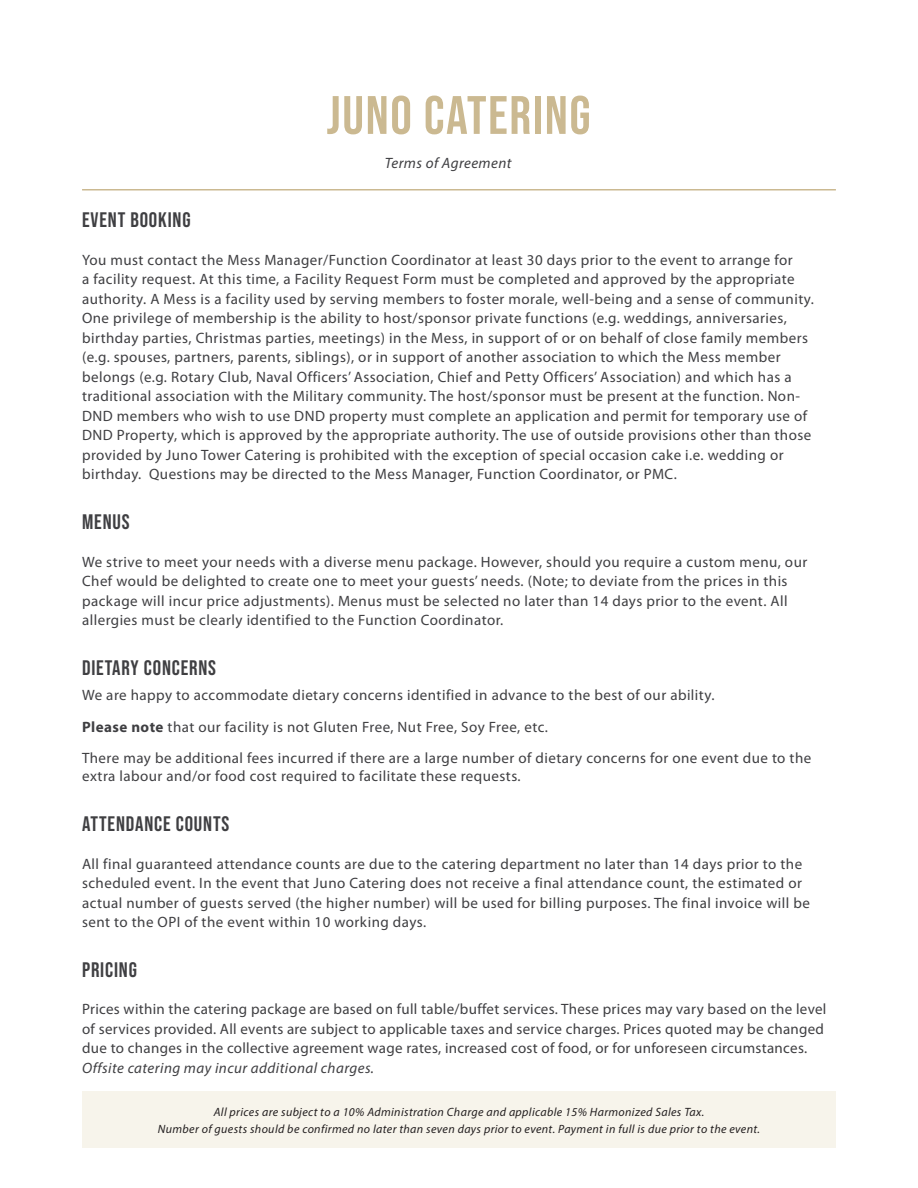
<style>
.page{position:relative;width:918px;height:1188px;background:#fff}
.page>*{position:absolute;margin:0;border:0;box-sizing:border-box;transform-origin:0 0}
.t1{font:54px "Bebas Neue";letter-spacing:.03em;color:#cbb991}
.t2{font:21px "Bebas Neue";letter-spacing:.04em;color:#3f3f42}
.t3{font:15px/19.5px "Myriad Pro";letter-spacing:.03em;color:#3f3f42}
.t4{font:italic 15px "Myriad Pro";letter-spacing:.03em;color:#3f3f42}
.t5{font:italic 12px/17.9px "Myriad Pro";letter-spacing:.03em;color:#231f20;text-align:center}
.s1{font-weight:700}
</style>
<div class="page">
<div style="left:82px;top:1092px;width:754px;height:56px;background:#f7f4eb"></div>
<hr style="left:82px;top:189px;width:754px;height:2px;background:#cbb991">
<h1 class="t1" style="left:326px;top:85px;width:266px">JUNO CATERING</h1>
<p class="t4" style="left:385px;top:154px;width:128px">Terms of Agreement</p>
<h2 class="t2" style="left:82px;top:208px;width:110px">EVENT BOOKING</h2>
<p class="t3" style="left:82px;top:250px;width:733px">You must contact the Mess Manager/Function Coordinator at least 30 days prior to the event to arrange for<br>a facility request. At this time, a Facility Request Form must be completed and approved by the appropriate authority. A Mess is a facility used by serving members to foster morale, well-being and a sense of community.<br>One privilege of membership is the ability to host/sponsor private functions (e.g. weddings, anniversaries, birthday parties, Christmas parties, meetings) in the Mess, in support of or on behalf of close family members (e.g. spouses, partners, parents, siblings), or in support of another association to which the Mess member belongs (e.g. Rotary Club, Naval Officers’ Association, Chief and Petty Officers’ Association) and which has a traditional association with the Military community. The host/sponsor must be present at the function. Non-DND members who wish to use DND property must complete an application and permit for temporary use of DND Property, which is approved by the appropriate authority. The use of outside provisions other than those provided by Juno Tower Catering is prohibited with the exception of special occasion cake i.e. wedding or birthday. Questions may be directed to the Mess Manager, Function Coordinator, or PMC.</p>
<h2 class="t2" style="left:82px;top:510px;width:49px">MENUS</h2>
<p class="t3" style="left:82px;top:552px;width:727px">We strive to meet your needs with a diverse menu package. However, should you require a custom menu, our Chef would be delighted to create one to meet your guests’ needs. (Note; to deviate from the prices in this package will incur price adjustments). Menus must be selected no later than 14 days prior to the event. All allergies must be clearly identified to the Function Coordinator.</p>
<h2 class="t2" style="left:82px;top:656px;width:136px">DIETARY CONCERNS</h2>
<p class="t3" style="left:82px;top:679px;width:731px;line-height:31.5px">We are happy to accommodate dietary concerns identified in advance to the best of our ability.<br><span class="s1">Please note</span> that our facility is not Gluten Free, Nut Free, Soy Free, etc.<br>There may be additional fees incurred if there are a large number of dietary concerns for one event due to the</p>
<p class="t3" style="left:82px;top:766px;width:440px">extra labour and/or food cost required to facilitate these requests.</p>
<h2 class="t2" style="left:82px;top:812px;width:149px">ATTENDANCE COUNTS</h2>
<p class="t3" style="left:82px;top:854px;width:729px">All final guaranteed attendance counts are due to the catering department no later than 14 days prior to the scheduled event. In the event that Juno Catering does not receive a final attendance count, the estimated or actual number of guests served (the higher number) will be used for billing purposes. The final invoice will be sent to the OPI of the event within 10 working days.</p>
<h2 class="t2" style="left:82px;top:958px;width:56px">PRICING</h2>
<p class="t3" style="left:82px;top:999px;width:746px">Prices within the catering package are based on full table/buffet services. These prices may vary based on the level of services provided. All events are subject to applicable taxes and service charges. Prices quoted may be changed due to changes in the collective agreement wage rates, increased cost of food, or for unforeseen circumstances.</p>
<p class="t4" style="left:82px;top:1059px;width:294px">Offsite catering may incur additional charges.</p>
<p class="t5" style="left:158px;top:1102px;width:604px">All prices are subject to a 10% Administration Charge and applicable 15% Harmonized Sales Tax.<br>Number of guests should be confirmed no later than seven days prior to event. Payment in full is due prior to the event.</p>
</div>
